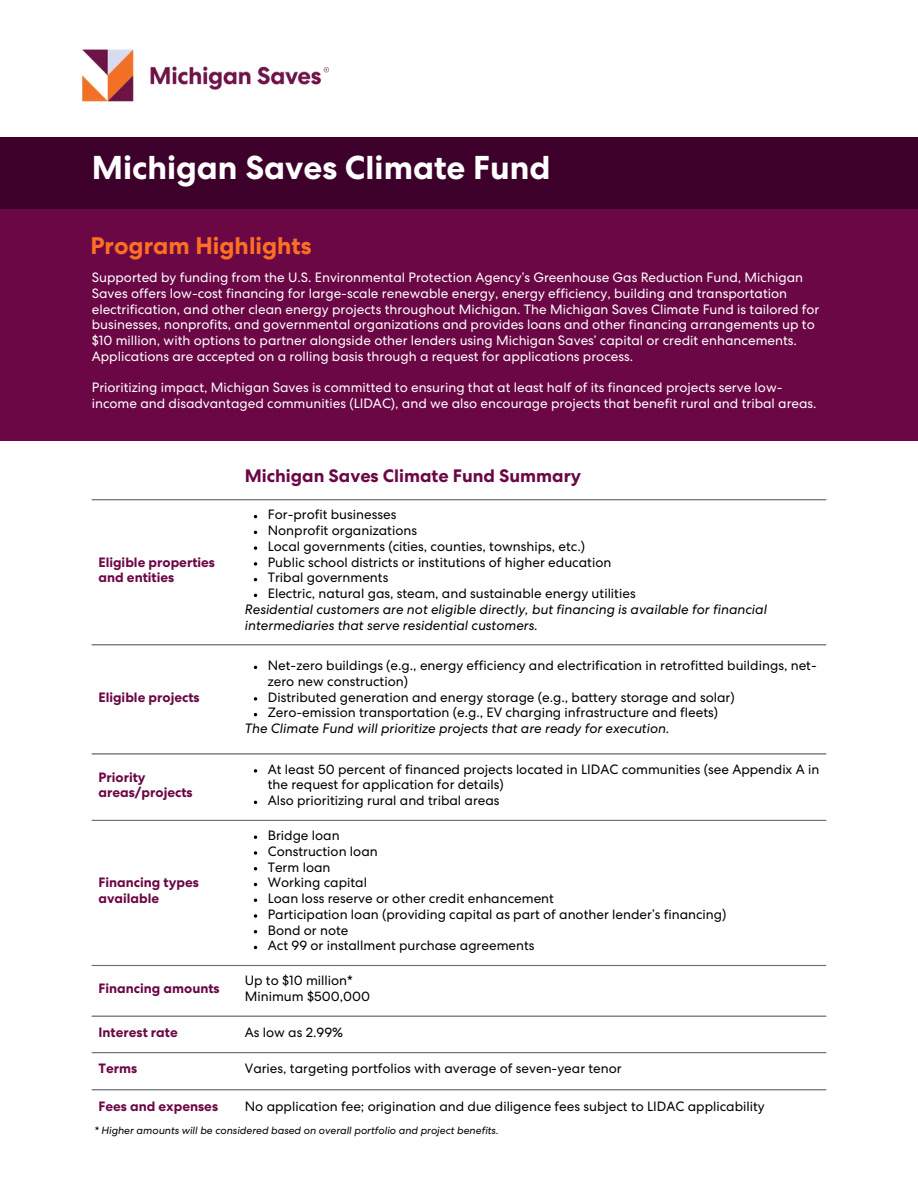
<style>
.page{position:relative;width:918px;height:1188px;background:#fff}
.page>*{position:absolute;margin:0;border:0;box-sizing:border-box;transform-origin:0 0}
.t1{font:700 33px "Centra No 2";color:#fff}
.t2{font:700 24px "Centra No 2";color:#fd7021}
.t3{font:700 18px "Centra No 2";color:#6b0745}
.t4{font:13.5px/15.8px "Centra No 2";color:#000}
.t5{font:13.5px/15.8px "Centra No 2";color:#fff}
.t6{font:italic 13.5px/15.8px "Centra No 2";color:#000}
.t7{font:700 13.5px/15.8px "Centra No 2";color:#6b0745}
.t8{font:italic 10.5px "Centra No 2";color:#000}
</style>
<div class="page">
<img style="left:82px;top:49px;width:248px;height:53px">
<div style="left:0;top:202px;width:918px;height:239px;background:#6b0745"></div>
<div style="left:0;top:137px;width:918px;height:72px;background:#3d002a"></div>
<svg style="left:254px;top:546px;width:3px;height:4px"></svg>
<svg style="left:254px;top:562px;width:3px;height:4px"></svg>
<svg style="left:254px;top:697px;width:3px;height:4px"></svg>
<svg style="left:254px;top:769px;width:3px;height:4px"></svg>
<svg style="left:254px;top:851px;width:3px;height:4px"></svg>
<svg style="left:254px;top:914px;width:3px;height:4px"></svg>
<hr style="left:92px;top:499px;width:734px;height:1px;background:#6a6d78">
<hr style="left:92px;top:644px;width:734px;height:1px;background:#6a6d78">
<hr style="left:92px;top:753px;width:734px;height:2px;background:#6a6d78">
<hr style="left:92px;top:820px;width:734px;height:1px;background:#6a6d78">
<hr style="left:92px;top:965px;width:734px;height:1px;background:#6a6d78">
<hr style="left:92px;top:1016px;width:734px;height:1px;background:#6a6d78">
<hr style="left:92px;top:1052px;width:734px;height:1px;background:#6a6d78">
<hr style="left:92px;top:1089px;width:734px;height:1px;background:#6a6d78">
<h1 class="t1" style="left:92px;top:148px;width:460px">Michigan Saves Climate Fund</h1>
<h2 class="t2" style="left:90px;top:232px;width:223px">Program Highlights</h2>
<p class="t5" style="left:92px;top:270px;width:729px">Supported by funding from the U.S. Environmental Protection Agency’s Greenhouse Gas Reduction Fund, Michigan Saves offers low-cost financing for large-scale renewable energy, energy efficiency, building and transportation electrification, and other clean energy projects throughout Michigan. The Michigan Saves Climate Fund is tailored for businesses, nonprofits, and governmental organizations and provides loans and other financing arrangements up to $10 million, with options to partner alongside other lenders using Michigan Saves’ capital or credit enhancements.<br>Applications are accepted on a rolling basis through a request for applications process.</p>
<p class="t5" style="left:92px;top:380px;width:726px">Prioritizing impact, Michigan Saves is committed to ensuring that at least half of its financed projects serve low&shy;income and disadvantaged communities (LIDAC), and we also encourage projects that benefit rural and tribal areas.</p>
<p class="t7" style="left:99px;top:554px;width:118px">Eligible properties and entities</p>
<p class="t7" style="left:99px;top:689px;width:103px">Eligible projects</p>
<h3 class="t3" style="left:245px;top:465px;width:338px">Michigan Saves Climate Fund Summary</h3>
<p class="t4" style="left:268px;top:507px;width:369px">For-profit businesses<br>Nonprofit organizations<br>Local governments (cities, counties, townships, etc.)<br>Public school districts or institutions of higher education Tribal governments<br>Electric, natural gas, steam, and sustainable energy utilities</p>
<p class="t6" style="left:245px;top:601px;width:524px">Residential customers are not eligible directly, but financing is available for financial intermediaries that serve residential customers.</p>
<p class="t4" style="left:268px;top:658px;width:551px">Net-zero buildings (e.g., energy efficiency and electrification in retrofitted buildings, net&shy;zero new construction)<br>Distributed generation and energy storage (e.g., battery storage and solar)<br>Zero-emission transportation (e.g., EV charging infrastructure and fleets)</p>
<p class="t6" style="left:245px;top:721px;width:426px">The Climate Fund will prioritize projects that are ready for execution.</p>
<p class="t7" style="left:99px;top:769px;width:96px">Priority areas/projects</p>
<p class="t4" style="left:268px;top:761px;width:553px">At least 50 percent of financed projects located in LIDAC communities (see Appendix A in the request for application for details)<br>Also prioritizing rural and tribal areas</p>
<p class="t7" style="left:99px;top:875px;width:102px">Financing types available</p>
<p class="t4" style="left:268px;top:827px;width:460px">Bridge loan<br>Construction loan<br>Term loan<br>Working capital<br>Loan loss reserve or other credit enhancement<br>Participation loan (providing capital as part of another lender’s financing)<br>Bond or note<br>Act 99 or installment purchase agreements</p>
<p class="t7" style="left:99px;top:981px;width:123px">Financing amounts</p>
<p class="t4" style="left:245px;top:973px;width:127px">Up to $10 million*<br>Minimum $500,000</p>
<p class="t7" style="left:99px;top:1025px;width:81px">Interest rate</p>
<p class="t4" style="left:245px;top:1024px;width:100px">As low as 2.99%</p>
<p class="t7" style="left:99px;top:1061px;width:40px">Terms</p>
<p class="t4" style="left:245px;top:1061px;width:378px">Varies, targeting portfolios with average of seven-year tenor</p>
<p class="t7" style="left:99px;top:1098px;width:121px">Fees and expenses</p>
<p class="t4" style="left:245px;top:1098px;width:522px">No application fee; origination and due diligence fees subject to LIDAC applicability</p>
<p class="t8" style="left:94px;top:1124px;width:406px">* Higher amounts will be considered based on overall portfolio and project benefits.</p>
</div>
